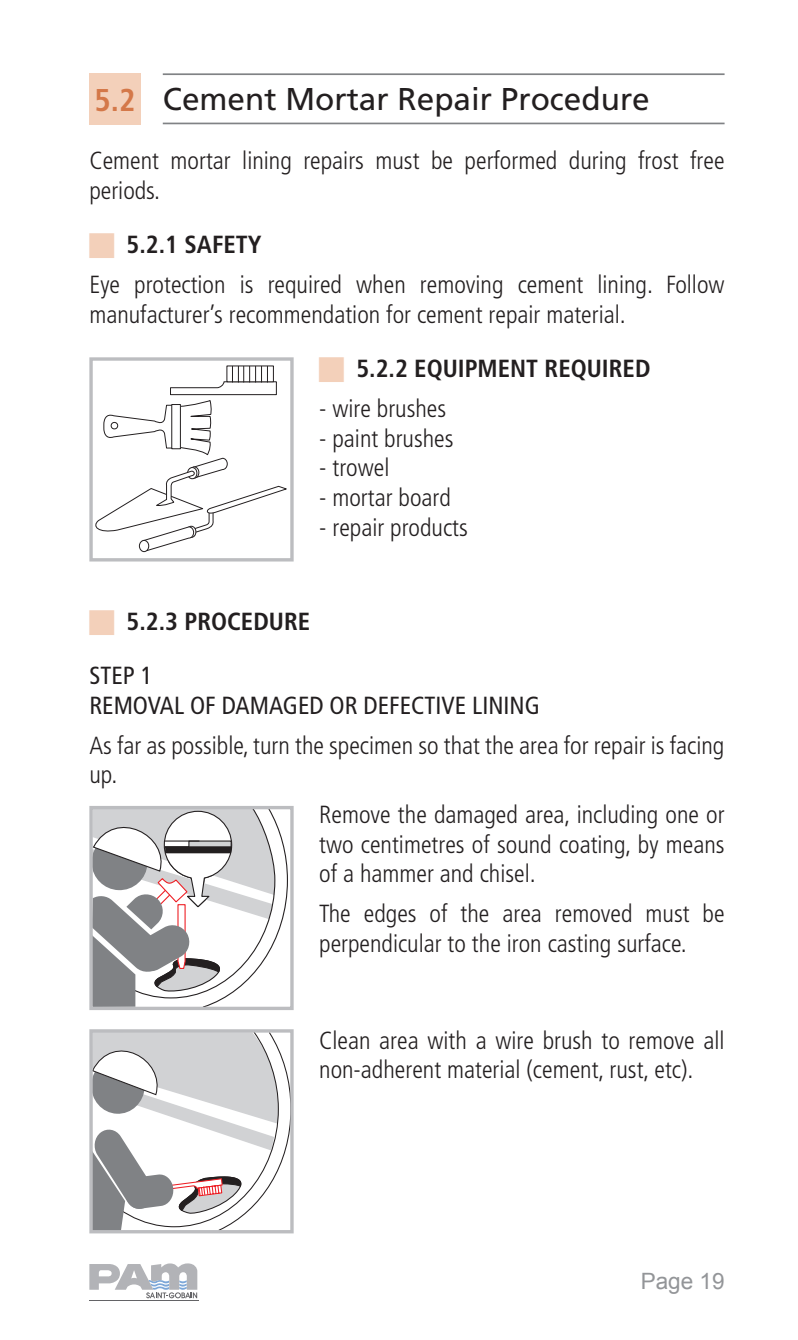
<style>
.page{position:relative;width:798px;height:1340px;background:#fff}
.page>*{position:absolute;margin:0;border:0;box-sizing:border-box;transform-origin:0 0}
.t1{font:31.5px "Frutiger";color:#231f20}
.t2{font:700 condensed 31.5px "Frutiger";color:#d47849}
.t3{font:300 condensed 24.75px/29.7px "Frutiger";color:#231f20}
.t4{font:700 condensed 24.75px "Frutiger";color:#231f20}
.t5{font:condensed 24.75px/29.7px "Frutiger";color:#231f20}
.t6{font:22.5px "Arial";color:#939598}
</style>
<div class="page">
<svg style="left:89px;top:1263px;width:108px;height:35px"></svg>
<hr style="left:89px;top:1300px;width:110px;height:1px;background:#636366">
<hr style="left:163px;top:73px;width:561px;height:2px;background:#808285">
<hr style="left:163px;top:123px;width:561px;height:1px;background:#808285">
<svg style="left:95px;top:365px;width:192px;height:187px"></svg>
<div style="left:89px;top:357px;width:204px;height:204px;border:3px solid #bcbdc0"></div>
<svg style="left:93px;top:810px;width:195px;height:196px"></svg>
<div style="left:89px;top:806px;width:204px;height:204px;border:3px solid #bcbdc0"></div>
<svg style="left:93px;top:1033px;width:196px;height:196px"></svg>
<div style="left:89px;top:1029px;width:204px;height:204px;border:3px solid #bcbdc0"></div>
<div style="left:89px;top:73px;width:51px;height:51px;background:#f3d0ba"></div>
<p class="t1" style="left:163px;top:80px;width:488px">Cement Mortar Repair Procedure</p>
<p class="t3" style="left:89px;top:146px;width:636px">Cement mortar lining repairs must be performed during frost free periods.</p>
<p class="t4" style="left:126px;top:230px;width:136px">5.2.1 SAFETY</p>
<p class="t3" style="left:89px;top:270px;width:636px">Eye protection is required when removing cement lining. Follow manufacturer’s recommendation for cement repair material.</p>
<p class="t4" style="left:356px;top:354px;width:296px">5.2.2 EQUIPMENT REQUIRED</p>
<p class="t3" style="left:319px;top:394px;width:128px">- wire brushes</p>
<p class="t3" style="left:319px;top:423px;width:136px">- paint brushes</p>
<p class="t3" style="left:319px;top:453px;width:72px">- trowel</p>
<p class="t3" style="left:319px;top:483px;width:133px">- mortar board</p>
<p class="t3" style="left:319px;top:512px;width:150px">- repair products</p>
<p class="t2" style="left:94px;top:81px;width:42px">5.2</p>
<p class="t4" style="left:126px;top:606px;width:86px">5.2.3 PROCEDURE</p>
<p class="t5" style="left:89px;top:661px;width:448px">STEP 1<br>REMOVAL OF DAMAG ED OR DEFECTIVE LINING</p>
<p class="t3" style="left:89px;top:730px;width:636px">As far as possible, turn the specimen so that the area for repair is facing up.</p>
<p class="t3" style="left:319px;top:800px;width:406px;text-align:justify">Remove the damaged area, including one or two centimetres of sound coating, by means of a hammer and chisel.</p>
<p class="t3" style="left:319px;top:899px;width:407px">The edges of the area removed must be perpendicular to the iron casting surface.</p>
<p class="t3" style="left:319px;top:1025px;width:407px">Clean area with a wire brush to remove all non-adherent material (cement, rust, etc).</p>
<p class="t6" style="left:640px;top:1266px;width:85px">Page 19</p>
</div>
